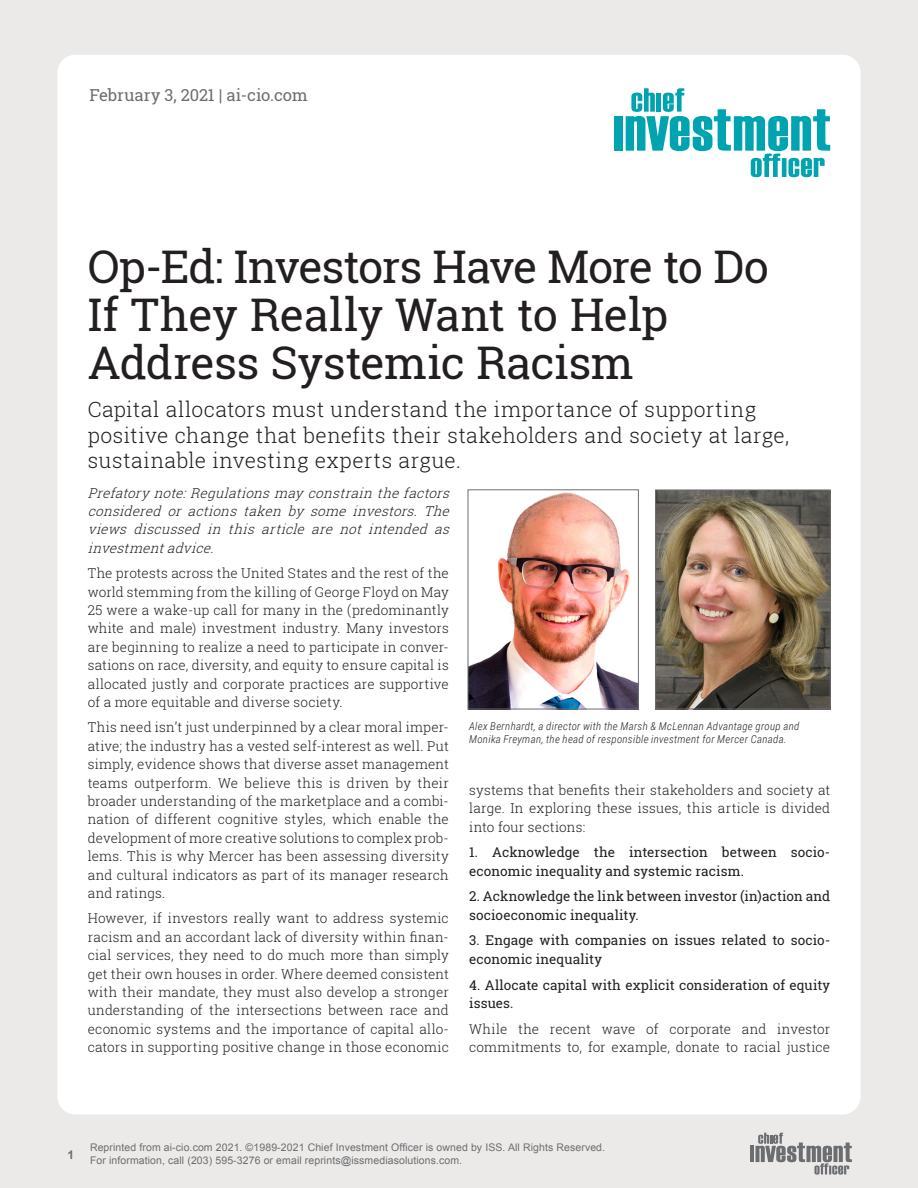
<style>
.page{position:relative;width:918px;height:1188px;background:#ebeae9}
.page>*{position:absolute;margin:0;border:0;box-sizing:border-box;transform-origin:0 0}
.body_serif{font:45px/48px "Roboto Slab";letter-spacing:-.015em;color:#231f20}
.body_serif-2{font:300 21px/25.5px "Roboto Slab";letter-spacing:.02em;color:#231f20}
.body_serif-3{font:16.5px "Roboto Slab";letter-spacing:-.005em;color:#6c6d70}
.A__first_body{font:300 13.5px/18.5px "Roboto Slab";letter-spacing:.015em;color:#231f20;text-align:justify}
.A__first_body-2{font:13.5px/18.6px "Roboto Slab";letter-spacing:.005em;color:#231f20}
.A__first_body-3{font:italic 300 13.5px/18.5px "Roboto Slab";color:#231f20;text-align:justify}
.t1{font:700 12px "Arial";color:#6c6d70}
.t2{font:italic 300 10.8px/13px "Roboto Condensed";letter-spacing:.03em;color:#231f20}
.t3{font:10.5px/12.6px "Arial";letter-spacing:.01em;color:#6c6d70}
</style>
<div class="page">
<hr style="left:750px;top:1146px;width:4px;height:16px;background:#6c6d70">
<svg style="left:755px;top:1133px;width:97px;height:42px"></svg>
<div style="left:57px;top:55px;width:804px;height:1059px;background:#fff;border-radius:18px"></div>
<div style="left:614px;top:116px;width:9px;height:35px;background:#00a3b0"></div>
<svg style="left:626px;top:88px;width:204px;height:89px"></svg>
<img style="left:470px;top:492px;width:166px;height:215px">
<div style="left:468px;top:490px;width:170px;height:219px;border:1px solid #6c6d70"></div>
<img style="left:658px;top:492px;width:170px;height:215px">
<div style="left:656px;top:490px;width:174px;height:219px;border:1px solid #6c6d70"></div>
<p class="body_serif-3" style="left:90px;top:83px;width:220px">February 3, 2021 | ai-cio.com</p>
<p class="body_serif" style="left:88px;top:242px;width:683px">Op-Ed: Investors Have More to Do<br>If They Really Want to Help<br>Address Systemic Racism</p>
<p class="body_serif-2" style="left:88px;top:396px;width:703px">Capital allocators must understand the importance of supporting positive change that benefits their stakeholders and society at large, sustainable investing experts argue.</p>
<p class="A__first_body-3" style="left:88px;top:483px;width:367px">Prefatorynote:Regulationsmayconstrain thefactors considered or actions taken by some investors. The views discussed in this article are not intended as investmentadvice.</p>
<p class="A__first_body" style="left:88px;top:564px;width:363px">The protests across the United States and the rest of the world stemming from the killing of George Floyd on May 25 were a wake-up call for many in the (predominantly white and male) investment industry. Many investors are beginning to realize a need to participate in conver&shy;sations on race, diversity, and equity to ensure capital is allocated justly and corporate practices are supportive of a more equitable and diverse society.</p>
<p class="A__first_body" style="left:88px;top:718px;width:363px">This need isn’t just underpinned by a clear moral imper&shy;ative; the industry has a vested self-interest as well. Put simply, evidence shows that diverse asset management teams outperform. We believe this is driven by their broader understanding of the marketplace and a combi&shy;nation of different cognitive styles, which enable the development of more creative solutions to complex prob&shy;lems. This is why Mercer has been assessing diversity and cultural indicators as part of its manager research and ratings.</p>
<p class="A__first_body" style="left:88px;top:909px;width:363px">However, if investors really want to address systemic racism and an accordant lack of diversity within finan&shy;cial services, they need to do much more than simply get their own houses in order. Where deemed consistent with their mandate, they must also develop a stronger understanding of the intersections between race and economic systems and the importance of capital allo&shy;cators in supporting positive change in those economic</p>
<p class="t2" style="left:469px;top:719px;width:332px">Alex Bernhardt, a director with the Marsh &amp; McLennan Advantage group and<br>Monika Freyman, the head of responsible investment for Mercer Canada.</p>
<p class="A__first_body" style="left:469px;top:780px;width:363px">systems that benefits their stakeholders and society at large. In exploring these issues, this article is divided into four sections:</p>
<p class="A__first_body-2" style="left:469px;top:843px;width:363px">1. Acknowledge the intersection between socio&shy;economic inequality and systemic racism.</p>
<p class="A__first_body-2" style="left:469px;top:887px;width:363px">2. Acknowledge the link between investor (in)action and socioeconomic inequality.</p>
<p class="A__first_body-2" style="left:469px;top:931px;width:363px">3. Engage with companies on issues related to socio&shy;economic inequality</p>
<p class="A__first_body-2" style="left:469px;top:975px;width:363px">4. Allocate capital with explicit consideration of equity issues.</p>
<p class="A__first_body" style="left:469px;top:1019px;width:363px">While the recent wave of corporate and investor commitments to, for example, donate to racial justice</p>
<p class="t1" style="left:68px;top:1146px;width:8px">1</p>
<p class="t3" style="left:90px;top:1141px;width:517px">Reprinted from ai-cio.com 2021. ©1989-2021 Chief Investment Officer is owned by ISS. All Rights Reserved.<br>For information, call (203) 595-3276 or email reprints@issmediasolutions.com.</p>
</div>
